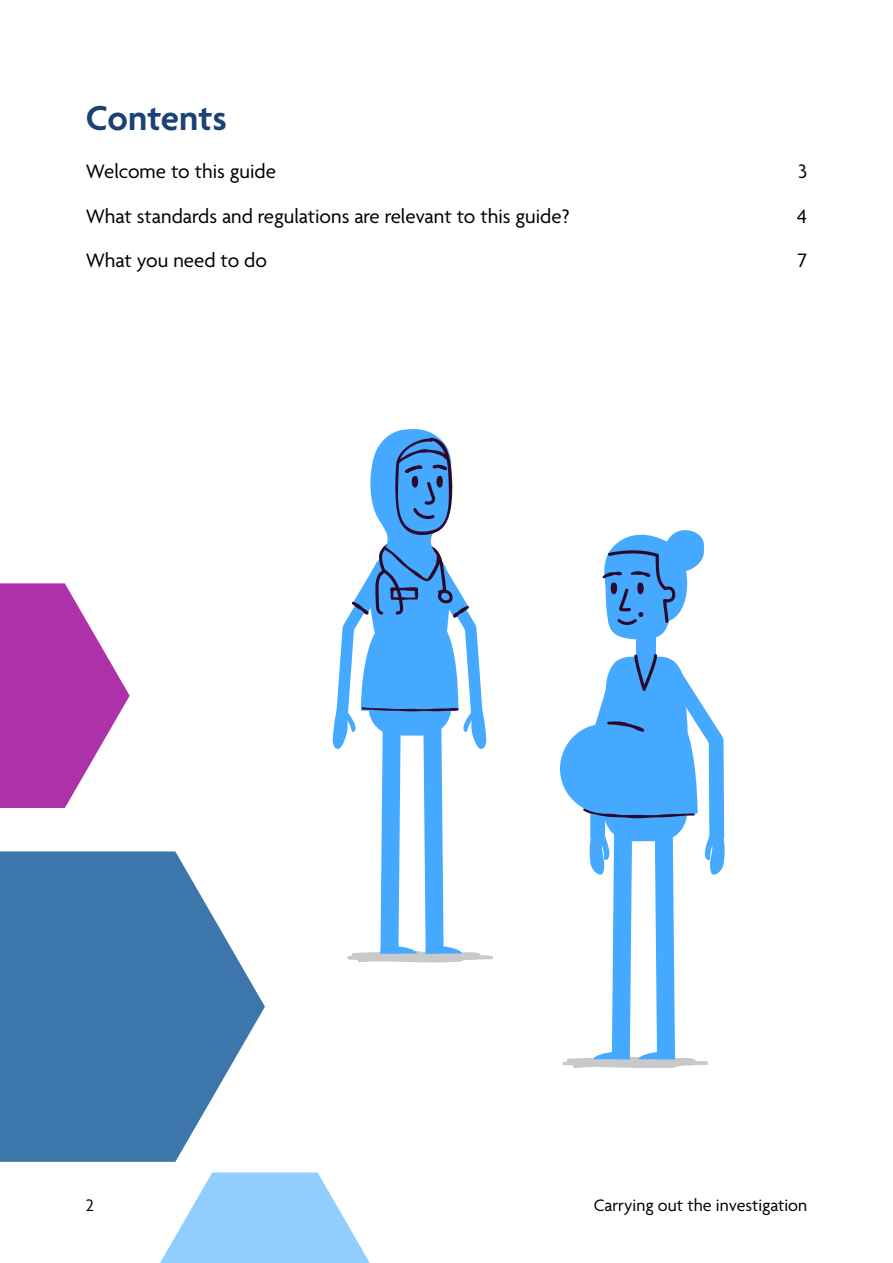
<style>
.page{position:relative;width:893px;height:1263px;background:#fff}
.page>*{position:absolute;margin:0;border:0;box-sizing:border-box;transform-origin:0 0}
.t1{font:600 37.5px "Agenda";color:#1b4175}
.t2{font:21px "Agenda";color:#000}
.t3{font:18px "Agenda";color:#000}
</style>
<div class="page">
<svg style="left:0;top:583px;width:130px;height:225px"></svg>
<svg style="left:160px;top:1172px;width:210px;height:91px"></svg>
<svg style="left:0;top:851px;width:265px;height:311px;fill:#3c76aa"></svg>
<div style="left:636px;top:617px;width:19px;height:54px;background:#45aaff"></div>
<svg style="left:562px;top:647px;width:163px;height:421px"></svg>
<svg style="left:602px;top:530px;width:102px;height:109px"></svg>
<svg style="left:332px;top:429px;width:161px;height:534px"></svg>
<p class="t1" style="left:86px;top:98px;width:143px">Contents</p>
<p class="t2" style="left:86px;top:160px;width:192px">Welcome to this guide</p>
<p class="t2" style="left:798px;top:160px;width:11px">3</p>
<p class="t2" style="left:86px;top:204px;width:485px">What standards and regulations are relevant to this guide?</p>
<p class="t2" style="left:797px;top:204px;width:11px">4</p>
<p class="t2" style="left:86px;top:249px;width:183px">What you need to do</p>
<p class="t2" style="left:798px;top:249px;width:11px">7</p>
<p class="t3" style="left:86px;top:1195px;width:10px">2</p>
<p class="t3" style="left:594px;top:1195px;width:215px">Carrying out the investigation</p>
</div>
